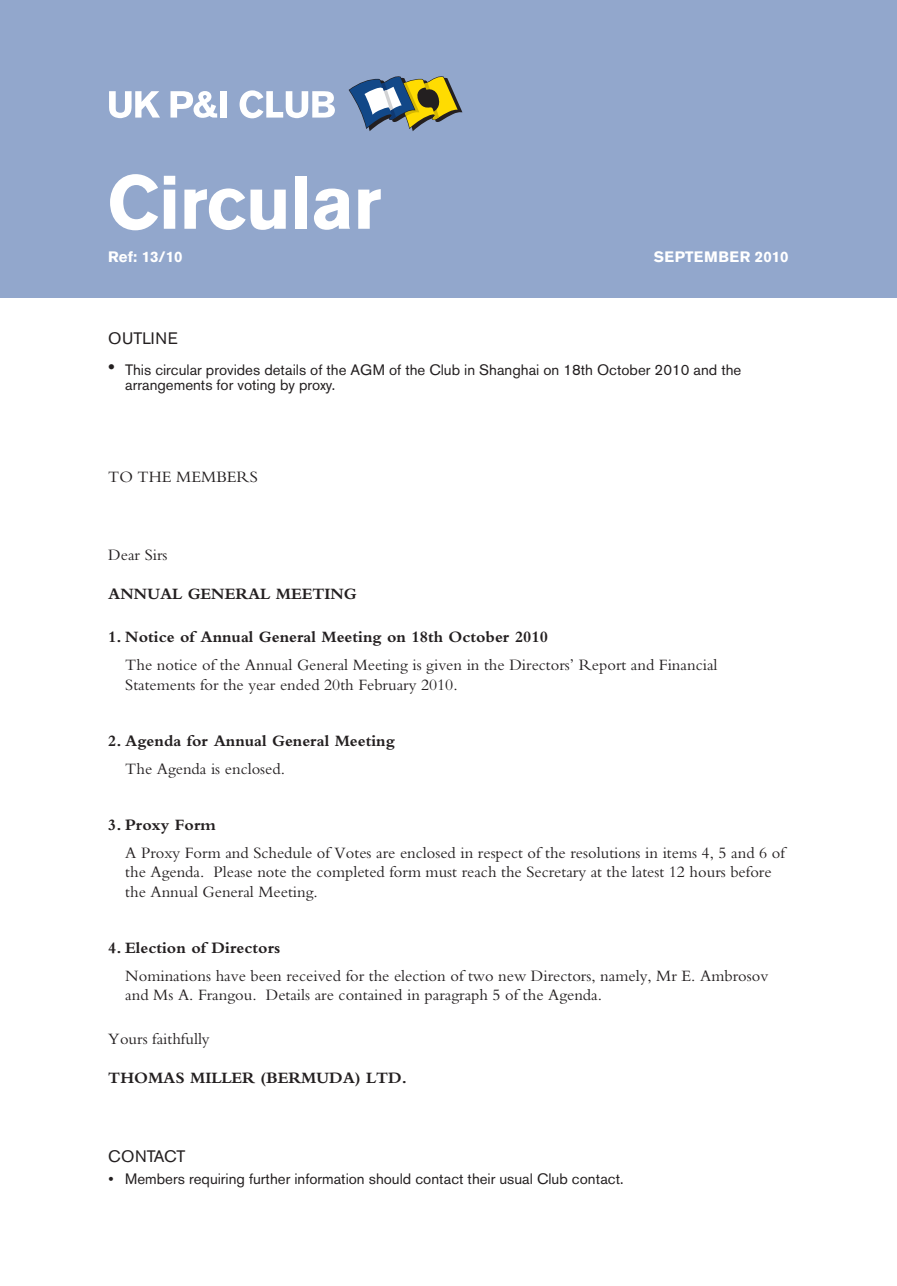
<style>
.page{position:relative;width:897px;height:1286px;background:#fff}
.page>*{position:absolute;margin:0;border:0;box-sizing:border-box;transform-origin:0 0}
.t1{font:700 75px "Akzidenz Grotesk BE";letter-spacing:-.015em;color:#fff}
.t2{font:16.5px/19.5px "Bembo";color:#231f20}
.t3{font:700 16.5px "Bembo";color:#231f20}
.t4{font:16.5px "Akzidenz Grotesk BE";color:#231f20}
.t5{font:15px/15px "Akzidenz Grotesk BE";color:#231f20}
.t6{font:700 15px "Akzidenz Grotesk BE";letter-spacing:.04em;color:#fff}
.t7{font:700 15px "Akzidenz Grotesk BE";color:#fff}
.s1{font-family:"Bembo";font-size:16.5px}
</style>
<div class="page">
<div style="left:0;top:0;width:897px;height:298px;background:#92a7cc"></div>
<svg style="left:349px;top:76px;width:113px;height:55px"></svg>
<svg style="left:109px;top:91px;width:51px;height:27px"></svg>
<svg style="left:171px;top:91px;width:46px;height:27px"></svg>
<div style="left:221px;top:91px;width:6px;height:27px;background:#fff"></div>
<svg style="left:240px;top:90px;width:95px;height:28px"></svg>
<h1 class="t1" style="left:107px;top:159px;width:276px">Circular</h1>
<p class="t7" style="left:108px;top:248px;width:76px">Ref: 13/10</p>
<p class="t6" style="left:654px;top:248px;width:137px">SEPTEMBER 2010</p>
<p class="t4" style="left:108px;top:328px;width:71px">OUTLINE</p>
<p class="t5" style="left:125px;top:362px;width:618px">This circular provides details of the AGM of the Club in Shanghai on 18th October 2010 and the arrangements for voting by proxy.</p>
<p class="t2" style="left:108px;top:466px;width:151px">TO THE MEMBERS</p>
<p class="t2" style="left:108px;top:544px;width:61px">Dear Sirs</p>
<p class="t3" style="left:108px;top:583px;width:250px">ANNUAL GENERAL MEETING</p>
<p class="t3" style="left:108px;top:627px;width:441px">1. Notice of Annual General Meeting on 18th October 2010</p>
<p class="t2" style="left:125px;top:654px;width:594px">The notice of the Annual General Meeting is given in the Directors’ Report and Financial<br>Statements for the year ended 20th February 2010.</p>
<p class="t3" style="left:108px;top:730px;width:288px">2. Agenda for Annual General Meeting</p>
<p class="t2" style="left:125px;top:758px;width:161px">The Agenda is enclosed.</p>
<p class="t3" style="left:108px;top:814px;width:109px">3. Proxy Form</p>
<p class="t2" style="left:125px;top:842px;width:661px">A Proxy Form and Schedule of Votes are enclosed in respect of the resolutions in items 4, 5 and 6 of the Agenda. Please note the completed form must reach the Secretary at the latest 12 hours before the Annual General Meeting.</p>
<p class="t3" style="left:108px;top:937px;width:174px">4. Election of Directors</p>
<p class="t2" style="left:125px;top:965px;width:644px">Nominations have been received for the election of two new Directors, namely, Mr E. Ambrosov and Ms A. Frangou. Details are contained in paragraph 5 of the Agenda.</p>
<p class="t2" style="left:108px;top:1028px;width:103px">Yours faithfully</p>
<p class="t3" style="left:108px;top:1067px;width:300px">THOMAS MILLER (BERMUDA) LTD.</p>
<p class="t4" style="left:108px;top:1146px;width:79px">CONTACT</p>
<p class="t5" style="left:108px;top:1171px;width:517px"><span class="s1">•</span> Members requiring further information should contact their usual Club contact.</p>
</div>
